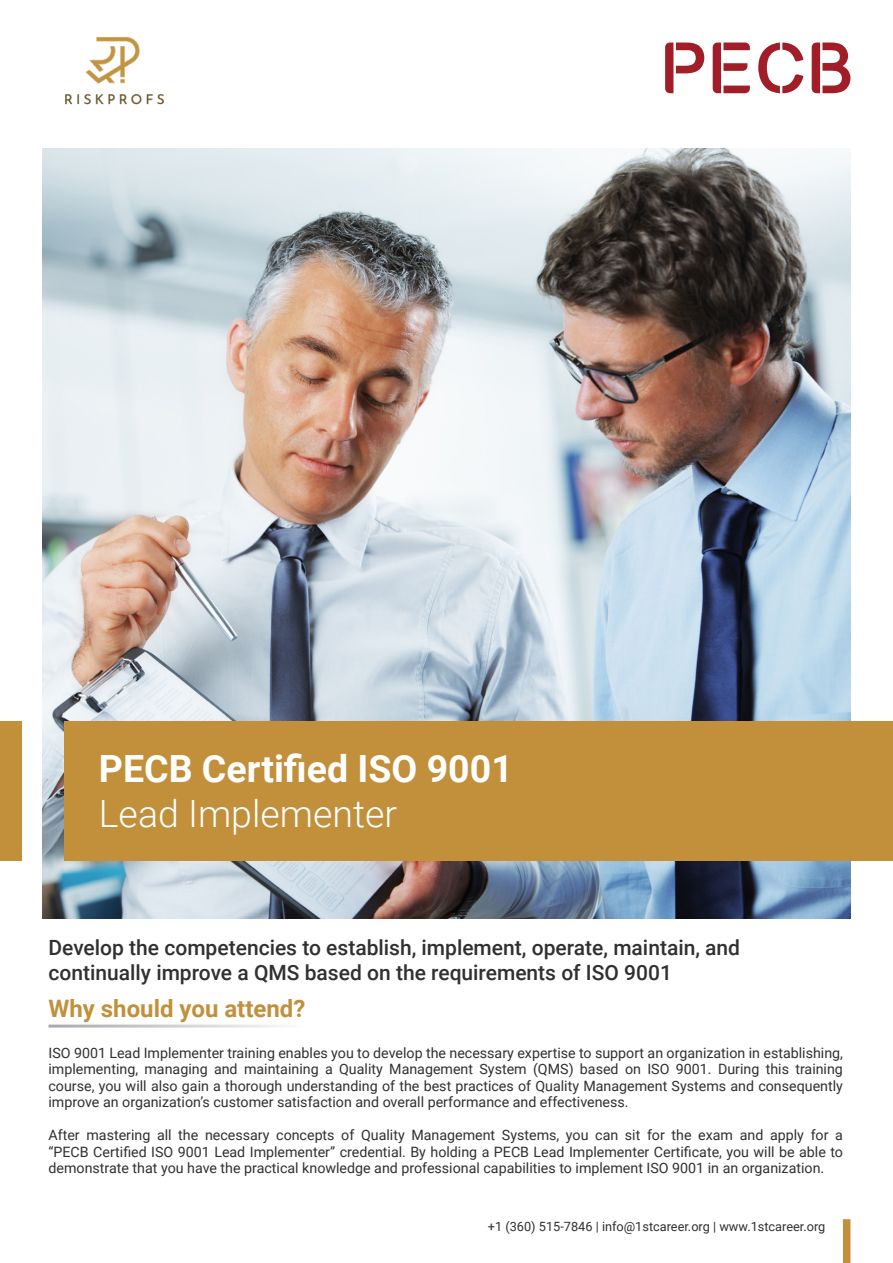
<style>
.page{position:relative;width:893px;height:1263px;background:#fff}
.page>*{position:absolute;margin:0;border:0;box-sizing:border-box;transform-origin:0 0}
.t1{font:700 37.5px "Roboto";color:#fff}
.t2{font:300 37.5px "Roboto";color:#fff}
.t3{font:700 24px "Roboto";color:#c2903a}
.t4{font:500 21px/25.2px "Roboto";color:#312f30}
.t5{font:14.25px/16.5px "Roboto";color:#312f30;text-align:justify}
.Bullet_Points{font:12.75px "Roboto";color:#312f30}
</style>
<div class="page">
<img style="left:43px;top:149px;width:807px;height:769px">
<div style="left:65px;top:721px;width:828px;height:140px;background:#c2903a"></div>
<div style="left:0;top:721px;width:21px;height:140px;background:#c2903a"></div>
<svg style="left:665px;top:43px;width:39px;height:50px"></svg>
<svg style="left:713px;top:43px;width:37px;height:50px"></svg>
<svg style="left:758px;top:43px;width:45px;height:50px"></svg>
<svg style="left:812px;top:43px;width:38px;height:50px"></svg>
<div style="left:843px;top:1219px;width:7px;height:44px;background:#c2903a"></div>
<img style="left:65px;top:37px;width:99px;height:68px">
<p class="t1" style="left:99px;top:742px;width:415px">PECB Certified ISO 9001</p>
<p class="t2" style="left:99px;top:787px;width:300px">Lead Implementer</p>
<p class="t4" style="left:49px;top:934px;width:693px">Develop the competencies to establish, implement, operate, maintain, and continually improve a QMS based on the requirements of ISO 9001</p>
<p class="t3" style="left:49px;top:992px;width:258px">Why should you attend?</p>
<p class="t5" style="left:49px;top:1044px;width:796px">ISO 9001 Lead Implementer training enables you to develop the necessary expertise to support an organization in establishing, implementing, managing and maintaining a Quality Management System (QMS) based on ISO 9001. During this training course, you will also gain a thorough understanding of the best practices of Quality Management Systems and consequently improve an organization’s customer satisfaction and overall performance and effectiveness.</p>
<p class="t5" style="left:49px;top:1126px;width:796px">After mastering all the necessary concepts of Quality Management Systems, you can sit for the exam and apply for a “PECB Certified ISO 9001 Lead Implementer” credential. By holding a PECB Lead Implementer Certificate, you will be able to demonstrate that you have the practical knowledge and professional capabilities to implement ISO 9001 in an organization.</p>
<p class="Bullet_Points" style="left:488px;top:1218px;width:339px">+1 (360) 515-7846 | info@1stcareer.org | www.1stcareer.org</p>
</div>
